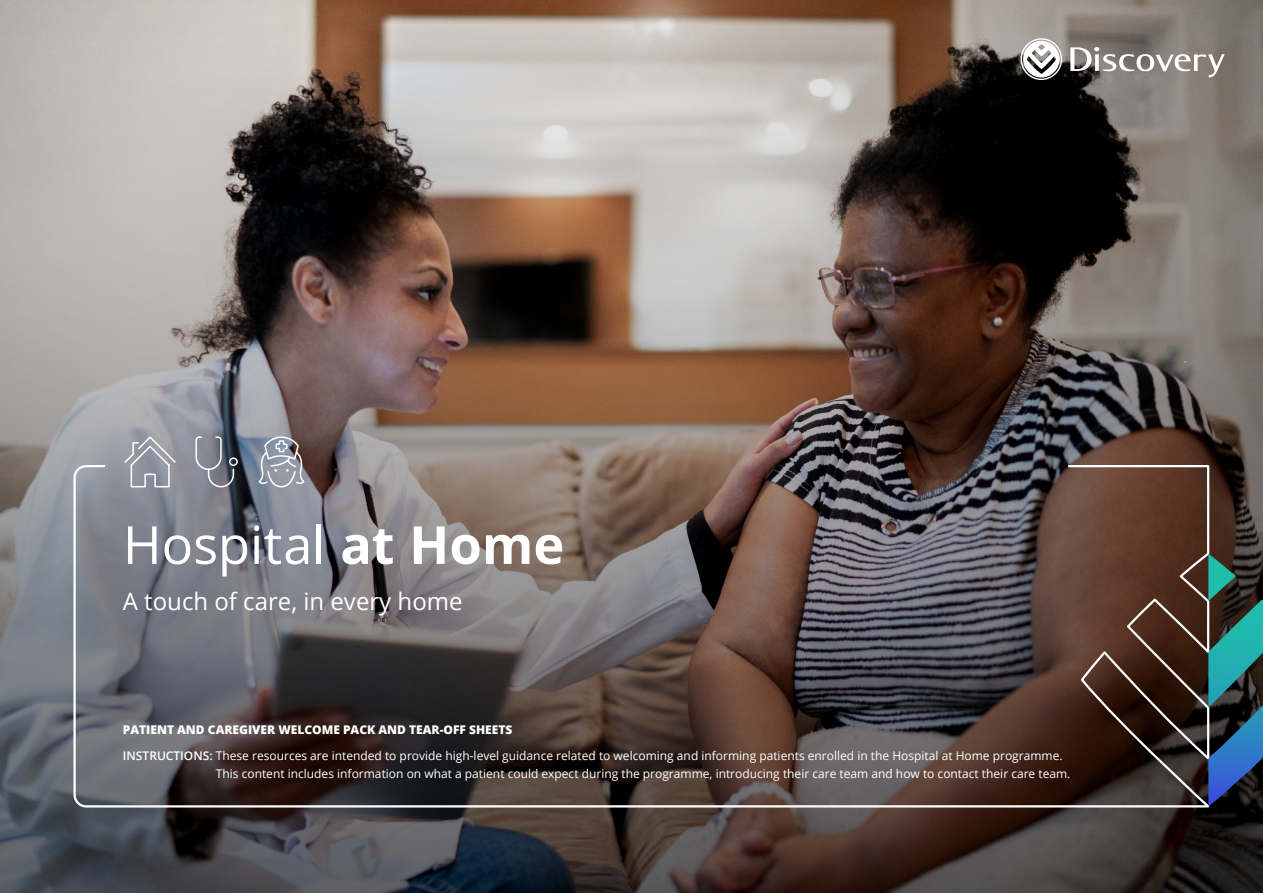
<style>
.page{position:relative;width:1263px;height:893px;background:#fff}
.page>*{position:absolute;margin:0;border:0;box-sizing:border-box;transform-origin:0 0}
.t1{font:52.5px "Open Sans";color:#fff}
.t2{font:24px "Open Sans";color:#fff}
.t3{font:12px/18px "Open Sans";color:#fff}
.t4{font:800 12px "Open Sans";color:#fff}
.s1{font-weight:700}
.s2{font-weight:600}
</style>
<div class="page">
<img style="left:0;top:0;width:1263px;height:893px">
<svg style="left:1020px;top:38px;width:42px;height:42px"></svg>
<svg style="left:1070px;top:47px;width:155px;height:30px"></svg>
<svg style="left:72px;top:464px;width:1138px;height:345px"></svg>
<svg style="left:1082px;top:554px;width:181px;height:252px"></svg>
<svg style="left:195px;top:436px;width:44px;height:52px"></svg>
<svg style="left:258px;top:434px;width:47px;height:54px"></svg>
<svg style="left:123px;top:435px;width:54px;height:53px"></svg>
<h1 class="t1" style="left:123px;top:509px;width:443px">Hospital <span class="s1">at Home</span></h1>
<h2 class="t2" style="left:123px;top:584px;width:341px">A touch of care, in every home</h2>
<p class="t4" style="left:123px;top:720px;width:391px">PATIENT AND CAREGIVER WELCOME PACK AND TEAR-OFF SHEETS</p>
<p class="t3" style="left:216px;top:746px;width:856px;text-indent:-93px"><span class="s2">INSTRUCTIONS:</span> These resources are intended to provide high-level guidance related to welcoming and informing patients enrolled in the Hospital at Home programme.<br>This content includes information on what a patient could expect during the programme, introducing their care team and how to contact their care team.</p>
</div>
